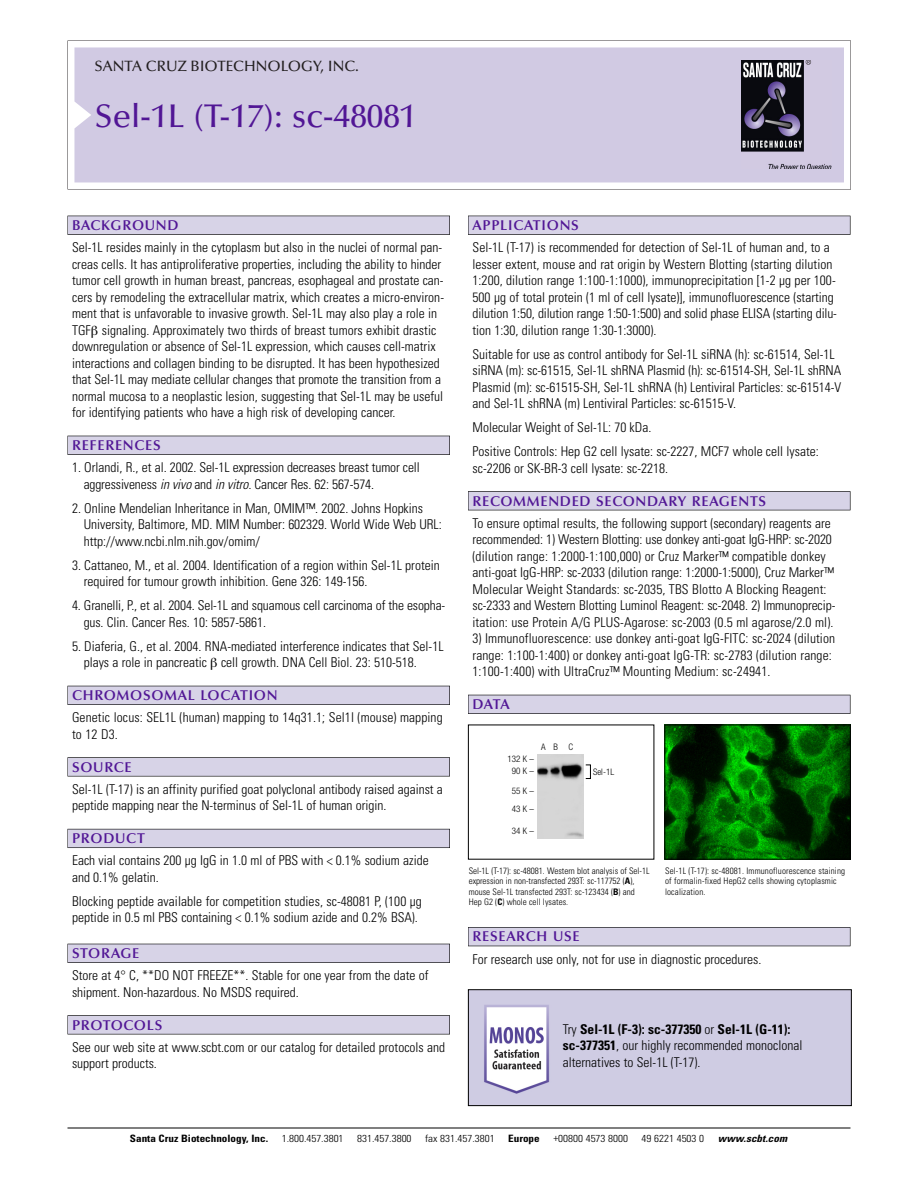
<style>
.page{position:relative;width:918px;height:1188px;background:#fff}
.page>*{position:absolute;margin:0;border:0;box-sizing:border-box;transform-origin:0 0}
.t1{font:500 33px "Optima";color:#511695}
.t2{font:500 15px "Optima";color:#231f20}
.t3{font:600 14.25px "Optima";letter-spacing:.05em;color:#511695}
.t4{font:300 condensed 13.5px/16.5px "Univers";color:#000}
.t5{font:300 condensed 10.2px "Univers";color:#000;scale:1.1 1}
.t6{font:700 condensed 10.2px "Univers";color:#000;scale:1.1 1}
.t7{font:italic 700 condensed 10.2px "Univers";letter-spacing:.005em;color:#000;scale:1.1 1}
.t8{font:300 condensed 9px/10.5px "Univers";letter-spacing:.005em;color:#000}
.t9{font:300 condensed 9px/12px "Helvetica Neue";letter-spacing:.005em;color:#000;text-align:center}
.s1{font-style:italic}
.s2{font-weight:700}
</style>
<div class="page">
<svg style="left:68px;top:40px;width:783px;height:149px"></svg>
<div style="left:74px;top:47px;width:770px;height:135px;background:#d1cae3"></div>
<img style="left:741px;top:60px;width:90px;height:108px">
<div style="left:68px;top:216px;width:382px;height:19px;background:#525155"></div>
<div style="left:68px;top:216px;width:381px;height:18px;background:#d7d3e7"></div>
<div style="left:68px;top:436px;width:382px;height:19px;background:#515055"></div>
<div style="left:68px;top:436px;width:381px;height:18px;background:#d7d3e7"></div>
<div style="left:68px;top:686px;width:382px;height:19px;background:#525158"></div>
<div style="left:68px;top:686px;width:381px;height:18px;background:#d7d3e7"></div>
<div style="left:68px;top:757px;width:382px;height:19px;background:#575759"></div>
<div style="left:68px;top:758px;width:381px;height:18px;background:#d7d3e7"></div>
<div style="left:68px;top:829px;width:382px;height:19px;background:#5b5a62"></div>
<div style="left:68px;top:829px;width:381px;height:18px;background:#d7d3e7"></div>
<div style="left:68px;top:944px;width:382px;height:19px;background:#515056"></div>
<div style="left:68px;top:944px;width:381px;height:18px;background:#d7d3e7"></div>
<div style="left:68px;top:1015px;width:382px;height:19px;background:#555457"></div>
<div style="left:68px;top:1016px;width:381px;height:18px;background:#d7d3e7"></div>
<div style="left:468px;top:216px;width:382px;height:19px;background:#525155"></div>
<div style="left:468px;top:216px;width:382px;height:18px;background:#d7d3e7"></div>
<div style="left:468px;top:491px;width:382px;height:19px;background:#525155"></div>
<div style="left:468px;top:492px;width:382px;height:18px;background:#d7d3e7"></div>
<div style="left:468px;top:695px;width:382px;height:19px;background:#525158"></div>
<div style="left:468px;top:695px;width:382px;height:18px;background:#d7d3e7"></div>
<div style="left:468px;top:927px;width:382px;height:19px;background:#525158"></div>
<div style="left:468px;top:928px;width:382px;height:18px;background:#d7d3e7"></div>
<hr style="left:68px;top:1128px;width:782px;height:1px;background:#000">
<img style="left:666px;top:727px;width:183px;height:131px">
<div style="left:664px;top:725px;width:187px;height:135px;border:1px solid #000"></div>
<img style="left:537px;top:754px;width:46px;height:84px">
<div style="left:586px;top:765px;width:5px;height:14px;border:1px solid #000"></div>
<img style="left:470px;top:991px;width:380px;height:113px">
<div style="left:468px;top:989px;width:384px;height:117px;border:1px solid #000"></div>
<p class="t2" style="left:94px;top:61px;width:266px">SANTA CRUZ BIOTECHNOLOGY, INC.</p>
<h1 class="t1" style="left:94px;top:103px;width:323px">Sel-1L (T-17): sc-48081</h1>
<p class="t3" style="left:72px;top:219px;width:108px">BACKGROUND</p>
<p class="t4" style="left:72px;top:240px;width:374px">Sel-1L resides mainly in the cytoplasm but also in the nuclei of normal pan&shy;creas cells. It has antiproliferative properties, including the ability to hinder tumor cell growth in human breast, pancreas, esophageal and prostate can&shy;cers by remodeling the extracellular matrix, which creates a micro-environ&shy;ment that is unfavorable to invasive growth. Sel-1L may also play a role in TGF signaling. Approximately two thirds of breast tumors exhibit drastic downregulation or absence of Sel-1L expression, which causes cell-matrix interactions and collagen binding to be disrupted. It has been hypothesized that Sel-1L may mediate cellular changes that promote the transition from a normal mucosa to a neoplastic lesion, suggesting that Sel-1L may be useful for identifying patients who have a high risk of developing cancer.</p>
<p class="t3" style="left:72px;top:440px;width:90px">REFERENCES</p>
<p class="t4" style="left:84px;top:460px;width:338px;text-indent:-12px">1. Orlandi, R., et al. 2002. Sel-1L expression decreases breast tumor cell aggressiveness <span class="s1">in vivo</span> and <span class="s1">in vitro.</span> Cancer Res. 62: 567-574.</p>
<p class="t4" style="left:84px;top:501px;width:360px;text-indent:-12px">2. Online Mendelian Inheritance in Man, OMIM™. 2002. Johns Hopkins<br>University, Baltimore, MD. MIM Number: 602329. World Wide Web URL: http://www.ncbi.nlm.nih.gov/omim/</p>
<p class="t4" style="left:84px;top:558px;width:358px;text-indent:-12px">3. Cattaneo, M., et al. 2004. Identification of a region within Sel-1L protein required for tumour growth inhibition. Gene 326: 149-156.</p>
<p class="t4" style="left:84px;top:598px;width:363px;text-indent:-12px">4. Granelli, P., et al. 2004. Sel-1L and squamous cell carcinoma of the esopha&shy;gus. Clin. Cancer Res. 10: 5857-5861.</p>
<p class="t4" style="left:84px;top:639px;width:361px;text-indent:-12px">5. Diaferia, G., et al. 2004. RNA-mediated interference indicates that Sel-1L plays a role in pancreatic cell growth. DNA Cell Biol. 23: 510-518.</p>
<p class="t3" style="left:72px;top:690px;width:207px">CHROMOSOMAL LOCATION</p>
<p class="t4" style="left:72px;top:710px;width:372px">Genetic locus: SEL1L (human) mapping to 14q31.1; Sel1l (mouse) mapping to 12 D3.</p>
<p class="t3" style="left:72px;top:761px;width:61px">SOURCE</p>
<p class="t4" style="left:72px;top:782px;width:372px">Sel-1L (T-17) is an affinity purified goat polyclonal antibody raised against a peptide mapping near the N-terminus of Sel-1L of human origin.</p>
<p class="t3" style="left:72px;top:833px;width:74px">PRODUCT</p>
<p class="t4" style="left:72px;top:853px;width:358px">Each vial contains 200 µg IgG in 1.0 ml of PBS with &lt; 0.1% sodium azide and 0.1% gelatin.</p>
<p class="t4" style="left:72px;top:894px;width:351px">Blocking peptide available for competition studies, sc-48081 P, (100 µg peptide in 0.5 ml PBS containing &lt; 0.1% sodium azide and 0.2% BSA).</p>
<p class="t3" style="left:72px;top:948px;width:69px">STORAGE</p>
<p class="t4" style="left:72px;top:968px;width:358px">Store at 4° C, **DO NOT FREEZE**. Stable for one year from the date of shipment. Non-hazardous. No MSDS required.</p>
<p class="t3" style="left:72px;top:1019px;width:92px">PROTOCOLS</p>
<p class="t4" style="left:72px;top:1040px;width:375px">See our web site at www.scbt.com or our catalog for detailed protocols and support products.</p>
<p class="t3" style="left:473px;top:219px;width:108px">APPLICATIONS</p>
<p class="t4" style="left:473px;top:240px;width:366px">Sel-1L (T-17) is recommended for detection of Sel-1L of human and, to a lesser extent, mouse and rat origin by Western Blotting (starting dilution 1:200, dilution range 1:100-1:1000), immunoprecipitation [1-2 µg per 100- 500 µg of total protein (1 ml of cell lysate)], immunofluorescence (starting dilution 1:50, dilution range 1:50-1:500) and solid phase ELISA (starting dilu&shy;tion 1:30, dilution range 1:30-1:3000).</p>
<p class="t4" style="left:473px;top:347px;width:370px">Suitable for use as control antibody for Sel-1L siRNA (h): sc-61514, Sel-1L siRNA (m): sc-61515, Sel-1L shRNA Plasmid (h): sc-61514-SH, Sel-1L shRNA Plasmid (m): sc-61515-SH, Sel-1L shRNA (h) Lentiviral Particles: sc-61514-V and Sel-1L shRNA (m) Lentiviral Particles: sc-61515-V.</p>
<p class="t4" style="left:473px;top:416px;width:348px;line-height:24px">Molecular Weight of Sel-1L: 70 kDa.<br>Positive Controls: Hep G2 cell lysate: sc-2227, MCF7 whole cell lysate:</p>
<p class="t4" style="left:473px;top:461px;width:197px">sc-2206 or SK-BR-3 cell lysate: sc-2218.</p>
<p class="t3" style="left:473px;top:495px;width:295px">RECOMMENDED SECONDARY REAGENTS</p>
<p class="t4" style="left:473px;top:516px;width:364px">To ensure optimal results, the following support (secondary) reagents are recommended: 1) Western Blotting: use donkey anti-goat IgG-HRP: sc-2020 (dilution range: 1:2000-1:100,000) or Cruz Marker™ compatible donkey anti-goat IgG-HRP: sc-2033 (dilution range: 1:2000-1:5000), Cruz Marker™ Molecular Weight Standards: sc-2035, TBS Blotto A Blocking Reagent: sc-2333 and Western Blotting Luminol Reagent: sc-2048. 2) Immunoprecip&shy;itation: use Protein A/G PLUS-Agarose: sc-2003 (0.5 ml agarose/2.0 ml).</p>
<p class="t4" style="left:473px;top:631px;width:364px">3) Immunofluorescence: use donkey anti-goat IgG-FITC: sc-2024 (dilution range: 1:100-1:400) or donkey anti-goat IgG-TR: sc-2783 (dilution range:<br>1:100-1:400) with UltraCruz™ Mounting Medium: sc-24941.</p>
<p class="t3" style="left:473px;top:699px;width:39px">DATA</p>
<p class="t9" style="left:541px;top:741px;width:33px">AB C</p>
<p class="t9" style="left:507px;top:754px;width:28px">132 K –<br>90K–</p>
<p class="t9" style="left:512px;top:783px;width:24px;line-height:17.7px;text-align:left">55K–<br>43K–</p>
<p class="t9" style="left:512px;top:826px;width:24px">34K–</p>
<p class="t9" style="left:593px;top:767px;width:23px">Sel-1L</p>
<p class="t8" style="left:469px;top:866px;width:182px">Sel-1L (T-17): sc-48081. Western blot analysis of Sel-1L expression in non-transfected 293T: sc-117752 (<span class="s2">A</span>), mouse Sel-1L transfected 293T: sc-123434 (<span class="s2">B</span>) and Hep G2 (<span class="s2">C</span>) whole cell lysates.</p>
<p class="t8" style="left:665px;top:866px;width:182px">Sel-1L (T-17): sc-48081. Immunofluorescence staining of formalin-fixed HepG2 cells showing cytoplasmic localization.</p>
<p class="t3" style="left:473px;top:931px;width:109px">RESEARCH USE</p>
<p class="t4" style="left:473px;top:952px;width:290px">For research use only, not for use in diagnostic procedures.</p>
<p class="t4" style="left:563px;top:1022px;width:241px">Try <span class="s2">Sel-1L (F-3): sc-377350</span> or <span class="s2">Sel-1L (G-11): sc-377351</span>, our highly recommended monoclonal alternatives to Sel-1L (T-17).</p>
<p class="t6" style="left:130px;top:1135px;width:127px">Santa Cruz Biotechnology, Inc.</p>
<p class="t5" style="left:282px;top:1135px;width:58px">1.800.457.3801</p>
<p class="t5" style="left:357px;top:1135px;width:51px">831.457.3800</p>
<p class="t5" style="left:425px;top:1135px;width:65px">fax 831.457.3801</p>
<p class="t6" style="left:508px;top:1135px;width:30px">Europe</p>
<p class="t5" style="left:553px;top:1135px;width:69px">+00800 4573 8000</p>
<p class="t5" style="left:642px;top:1135px;width:58px">49 6221 4503 0</p>
<p class="t7" style="left:718px;top:1135px;width:64px">www.scbt.com</p>
</div>
